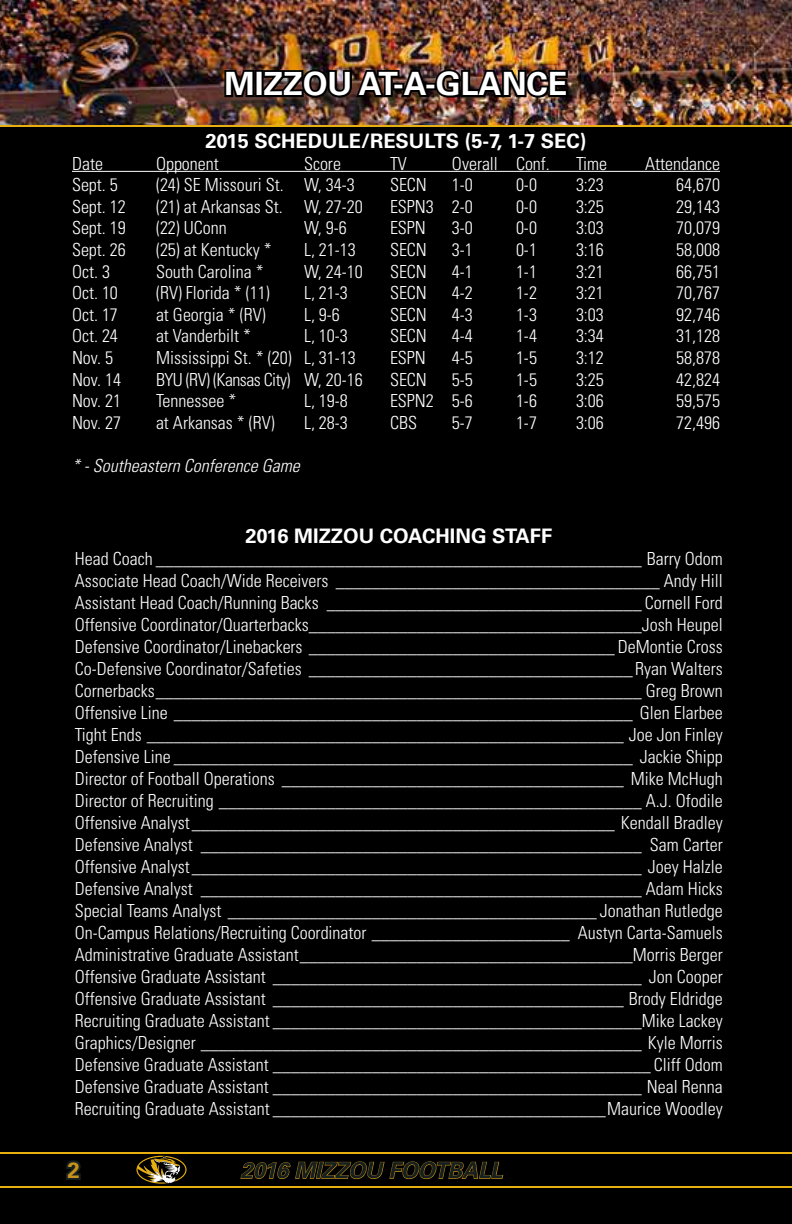
<style>
.page{position:relative;width:792px;height:1224px;background:#fff}
.page>*{position:absolute;margin:0;border:0;box-sizing:border-box;transform-origin:0 0}
.t1{font:700 32px "Univers LT Std";color:#fff}
.t2{font:italic 700 22px "Univers LT Std";color:#16211f}
.t3{font:700 22px "Univers LT Std";color:#c7911b}
.t4{font:700 20px "Univers LT Std";color:#fff}
.t5{font:300 condensed 18px/22px "Univers LT Std";color:#fff;text-align:justify}
.t6{font:italic 300 condensed 18px "Univers LT Std";color:#fff}
.t7{font:300 condensed 18px "Univers LT Std";letter-spacing:-.03em;color:#fff}
</style>
<div class="page">
<div style="left:0;top:127px;width:792px;height:1097px;background:#000"></div>
<img style="left:0;top:0;width:792px;height:127px">
<svg style="left:0;top:1152px;width:792px;height:36px;background:#271e05"></svg>
<hr style="left:72px;top:171px;width:648px;height:1px;background:#fff">
<img style="left:222px;top:49px;width:348px;height:59px">
<h1 class="t1" style="left:224px;top:65px;width:345px">MIZZOU AT-A-GLANCE</h1>
<p class="t4" style="left:206px;top:129px;width:382px">2015 SCHEDULE/RESULTS (5-7, 1-7 SEC)</p>
<p class="t5" style="left:72px;top:152px;width:32px">Date</p>
<p class="t5" style="left:156px;top:152px;width:64px">Opponent</p>
<p class="t5" style="left:304px;top:152px;width:38px">Score</p>
<p class="t5" style="left:390px;top:152px;width:18px">TV</p>
<p class="t5" style="left:452px;top:152px;width:97px">Overall Conf.</p>
<p class="t5" style="left:576px;top:152px;width:33px">Time</p>
<p class="t5" style="left:645px;top:152px;width:76px">Attendance</p>
<p class="t5" style="left:72px;top:174px;width:47px">Sept. 5</p>
<p class="t5" style="left:156px;top:174px;width:127px">(24) SE Missouri St.</p>
<p class="t5" style="left:304px;top:174px;width:52px">W, 34-3</p>
<p class="t5" style="left:390px;top:174px;width:38px">SECN</p>
<p class="t5" style="left:452px;top:174px;width:22px">1-0</p>
<p class="t5" style="left:516px;top:174px;width:22px">0-0</p>
<p class="t5" style="left:576px;top:174px;width:29px">3:23</p>
<p class="t5" style="left:676px;top:174px;width:45px">64,670</p>
<p class="t5" style="left:72px;top:195px;width:55px">Sept. 12</p>
<p class="t5" style="left:156px;top:195px;width:126px">(21) at Arkansas St.</p>
<p class="t5" style="left:304px;top:195px;width:60px">W, 27-20</p>
<p class="t5" style="left:390px;top:195px;width:84px">ESPN3 2-0</p>
<p class="t5" style="left:516px;top:195px;width:22px">0-0</p>
<p class="t5" style="left:576px;top:195px;width:29px">3:25</p>
<p class="t5" style="left:676px;top:195px;width:45px">29,143</p>
<p class="t5" style="left:72px;top:217px;width:55px">Sept. 19</p>
<p class="t5" style="left:156px;top:217px;width:72px">(22) UConn</p>
<p class="t5" style="left:304px;top:217px;width:44px">W, 9-6</p>
<p class="t5" style="left:390px;top:217px;width:37px">ESPN</p>
<p class="t5" style="left:452px;top:217px;width:22px">3-0</p>
<p class="t5" style="left:516px;top:217px;width:22px">0-0</p>
<p class="t5" style="left:576px;top:217px;width:29px">3:03</p>
<p class="t5" style="left:676px;top:217px;width:45px">70,079</p>
<p class="t5" style="left:72px;top:239px;width:55px">Sept. 26</p>
<p class="t5" style="left:156px;top:239px;width:117px">(25) at Kentucky *</p>
<p class="t5" style="left:304px;top:239px;width:53px">L, 21-13</p>
<p class="t5" style="left:390px;top:239px;width:38px">SECN</p>
<p class="t5" style="left:452px;top:239px;width:22px">3-1</p>
<p class="t5" style="left:516px;top:239px;width:22px">0-1</p>
<p class="t5" style="left:576px;top:239px;width:29px">3:16</p>
<p class="t5" style="left:676px;top:239px;width:45px">58,008</p>
<p class="t5" style="left:72px;top:260px;width:39px">Oct. 3</p>
<p class="t5" style="left:156px;top:260px;width:109px">South Carolina *</p>
<p class="t5" style="left:304px;top:260px;width:60px">W, 24-10</p>
<p class="t5" style="left:390px;top:260px;width:38px">SECN</p>
<p class="t5" style="left:452px;top:260px;width:22px">4-1</p>
<p class="t5" style="left:516px;top:260px;width:22px">1-1</p>
<p class="t5" style="left:576px;top:260px;width:29px">3:21</p>
<p class="t5" style="left:676px;top:260px;width:45px">66,751</p>
<p class="t5" style="left:72px;top:282px;width:47px">Oct. 10</p>
<p class="t5" style="left:156px;top:282px;width:115px">(RV) Florida * (11)</p>
<p class="t5" style="left:304px;top:282px;width:45px">L, 21-3</p>
<p class="t5" style="left:390px;top:282px;width:38px">SECN</p>
<p class="t5" style="left:452px;top:282px;width:22px">4-2</p>
<p class="t5" style="left:516px;top:282px;width:22px">1-2</p>
<p class="t5" style="left:576px;top:282px;width:29px">3:21</p>
<p class="t5" style="left:676px;top:282px;width:45px">70,767</p>
<p class="t5" style="left:72px;top:303px;width:47px">Oct. 17</p>
<p class="t5" style="left:156px;top:303px;width:111px">at Georgia * (RV)</p>
<p class="t5" style="left:304px;top:303px;width:37px">L, 9-6</p>
<p class="t5" style="left:390px;top:303px;width:38px">SECN</p>
<p class="t5" style="left:452px;top:303px;width:22px">4-3</p>
<p class="t5" style="left:516px;top:303px;width:22px">1-3</p>
<p class="t5" style="left:576px;top:303px;width:29px">3:03</p>
<p class="t5" style="left:676px;top:303px;width:45px">92,746</p>
<p class="t5" style="left:72px;top:325px;width:47px">Oct. 24</p>
<p class="t5" style="left:156px;top:325px;width:97px">at Vanderbilt *</p>
<p class="t5" style="left:304px;top:325px;width:45px">L, 10-3</p>
<p class="t5" style="left:390px;top:325px;width:38px">SECN</p>
<p class="t5" style="left:452px;top:325px;width:22px">4-4</p>
<p class="t5" style="left:516px;top:325px;width:22px">1-4</p>
<p class="t5" style="left:576px;top:325px;width:29px">3:34</p>
<p class="t5" style="left:676px;top:325px;width:45px">31,128</p>
<p class="t5" style="left:72px;top:347px;width:43px">Nov. 5</p>
<p class="t5" style="left:156px;top:347px;width:201px">Mississippi St. * (20) L, 31-13</p>
<p class="t5" style="left:390px;top:347px;width:37px">ESPN</p>
<p class="t5" style="left:452px;top:347px;width:22px">4-5</p>
<p class="t5" style="left:516px;top:347px;width:22px">1-5</p>
<p class="t5" style="left:576px;top:347px;width:29px">3:12</p>
<p class="t5" style="left:676px;top:347px;width:45px">58,878</p>
<p class="t5" style="left:72px;top:368px;width:51px">Nov. 14</p>
<p class="t7" style="left:156px;top:368px;width:208px">BYU (RV) (Kansas City) W, 20-16</p>
<p class="t5" style="left:390px;top:368px;width:38px">SECN</p>
<p class="t5" style="left:452px;top:368px;width:22px">5-5</p>
<p class="t5" style="left:516px;top:368px;width:22px">1-5</p>
<p class="t5" style="left:576px;top:368px;width:29px">3:25</p>
<p class="t5" style="left:676px;top:368px;width:45px">42,824</p>
<p class="t5" style="left:72px;top:390px;width:51px">Nov. 21</p>
<p class="t5" style="left:156px;top:390px;width:82px">Tennessee *</p>
<p class="t5" style="left:304px;top:390px;width:45px">L, 19-8</p>
<p class="t5" style="left:390px;top:390px;width:84px">ESPN2 5-6</p>
<p class="t5" style="left:516px;top:390px;width:22px">1-6</p>
<p class="t5" style="left:576px;top:390px;width:29px">3:06</p>
<p class="t5" style="left:676px;top:390px;width:45px">59,575</p>
<p class="t5" style="left:72px;top:411px;width:51px">Nov. 27</p>
<p class="t5" style="left:156px;top:411px;width:120px">at Arkansas * (RV)</p>
<p class="t5" style="left:304px;top:411px;width:45px">L, 28-3</p>
<p class="t5" style="left:390px;top:411px;width:28px">CBS</p>
<p class="t5" style="left:452px;top:411px;width:22px">5-7</p>
<p class="t5" style="left:516px;top:411px;width:22px">1-7</p>
<p class="t5" style="left:576px;top:411px;width:29px">3:06</p>
<p class="t5" style="left:676px;top:411px;width:45px">72,496</p>
<p class="t6" style="left:72px;top:455px;width:229px">* - Southeastern Conference Game</p>
<p class="t4" style="left:245px;top:525px;width:308px">2016 MIZZOU COACHING STAFF</p>
<p class="t5" style="left:75px;top:548px;width:650px">Head Coach ______________________________________________________ Barry Odom Associate Head Coach/Wide Receivers ____________________________________ Andy Hill Assistant Head Coach/Running Backs ___________________________________ Cornell Ford Offensive Coordinator/Quarterbacks_____________________________________Josh Heupel Defensive Coordinator/Linebackers __________________________________ DeMontie Cross Co-Defensive Coordinator/Safeties ____________________________________ Ryan Walters Cornerbacks______________________________________________________ Greg Brown Offensive Line ___________________________________________________ Glen Elarbee Tight Ends _____________________________________________________ Joe Jon Finley Defensive Line ___________________________________________________ Jackie Shipp Director of Football Operations ______________________________________ Mike McHugh Director of Recruiting _______________________________________________ A.J. Ofodile Offensive Analyst_______________________________________________ Kendall Bradley Defensive Analyst _________________________________________________ Sam Carter Offensive Analyst__________________________________________________ Joey Halzle Defensive Analyst _________________________________________________ Adam Hicks Special Teams Analyst _________________________________________ Jonathan Rutledge On-Campus Relations/Recruiting Coordinator ______________________ Austyn Carta-Samuels Administrative Graduate Assistant_____________________________________Morris Berger Offensive Graduate Assistant _________________________________________ Jon Cooper Offensive Graduate Assistant _______________________________________ Brody Eldridge Recruiting Graduate Assistant _________________________________________Mike Lackey Graphics/Designer _________________________________________________ Kyle Morris Defensive Graduate Assistant __________________________________________ Cliff Odom Defensive Graduate Assistant _________________________________________ Neal Renna Recruiting Graduate Assistant _____________________________________Maurice Woodley</p>
<p class="t3" style="left:67px;top:1157px;width:14px">2</p>
<p class="t2" style="left:241px;top:1158px;width:263px">2016 MIZZOU FOOTBALL</p>
</div>
